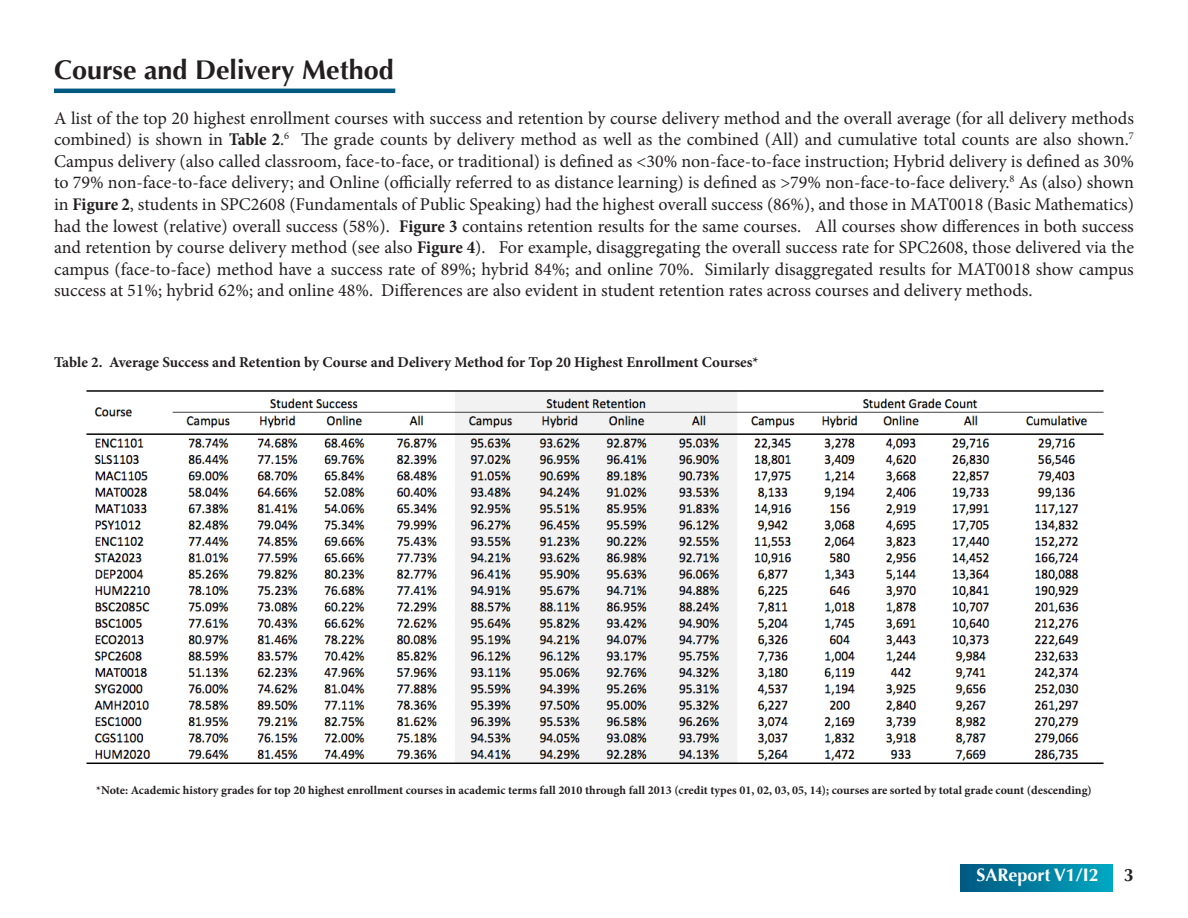
<style>
.page{position:relative;width:1188px;height:918px;background:#fff}
.page>*{position:absolute;margin:0;border:0;box-sizing:border-box;transform-origin:0 0}
.t1{font:700 27px "Optima";color:#231f20}
.t2{font:18px/21.6px "Minion Pro";color:#231f20;text-align:justify}
.t3{font:700 18px "Optima";color:#fff}
.t4{font:700 18px "Optima";color:#231f20}
.t5{font:700 15px "Minion Pro";color:#231f20}
.t6{font:700 12px "Minion Pro";color:#231f20}
.s1{font-weight:700;font-stretch:condensed}
</style>
<div class="page">
<div style="left:961px;top:864px;width:152px;height:28px;background:linear-gradient(to right,#005780,#00a7c1)"></div>
<hr style="left:54px;top:89px;width:341px;height:4px;background:#005981">
<img style="left:86px;top:390px;width:1018px;height:374px">
<p class="t1" style="left:54px;top:54px;width:341px">Course and Delivery Method</p>
<p class="t2" style="left:54px;top:107px;width:1082px">A list of the top 20 highest enrollment courses with success and retention by course delivery method and the overall average (for all delivery methods combined) is shown in <span class="s1">Table 2</span>.<sup>6</sup> The grade counts by delivery method as well as the combined (All) and cumulative total counts are also shown.<sup>7<br></sup>Campus delivery (also called classroom, face-to-face, or traditional) is defined as &lt;30% non-face-to-face instruction; Hybrid delivery is defined as 30% to 79% non-face-to-face delivery; and Online (officially referred to as distance learning) is defined as &gt;79% non-face-to-face delivery.<sup>8</sup> As (also) shown in <span class="s1">Figure 2</span>, students in SPC2608 (Fundamentals of Public Speaking) had the highest overall success (86%), and those in MAT0018 (Basic Mathematics) had the lowest (relative) overall success (58%). <span class="s1">Figure 3</span> contains retention results for the same courses. All courses show differences in both success and retention by course delivery method (see also <span class="s1">Figure 4</span>). For example, disaggregating the overall success rate for SPC2608, those delivered via the campus (face-to-face) method have a success rate of 89%; hybrid 84%; and online 70%. Similarly disaggregated results for MAT0018 show campus success at 51%; hybrid 62%; and online 48%. Differences are also evident in student retention rates across courses and delivery methods.</p>
<p class="t5" style="left:54px;top:352px;width:706px">Table 2. Average Success and Retention by Course and Delivery Method for Top 20 Highest Enrollment Courses*</p>
<p class="t6" style="left:96px;top:781px;width:997px">*Note: Academic history grades for top 20 highest enrollment courses in academic terms fall 2010 through fall 2013 (credit types 01, 02, 03, 05, 14); courses are sorted by total grade count (descending)</p>
<p class="t3" style="left:977px;top:864px;width:124px">SAReport V1/I2</p>
<p class="t4" style="left:1124px;top:864px;width:12px">3</p>
</div>
